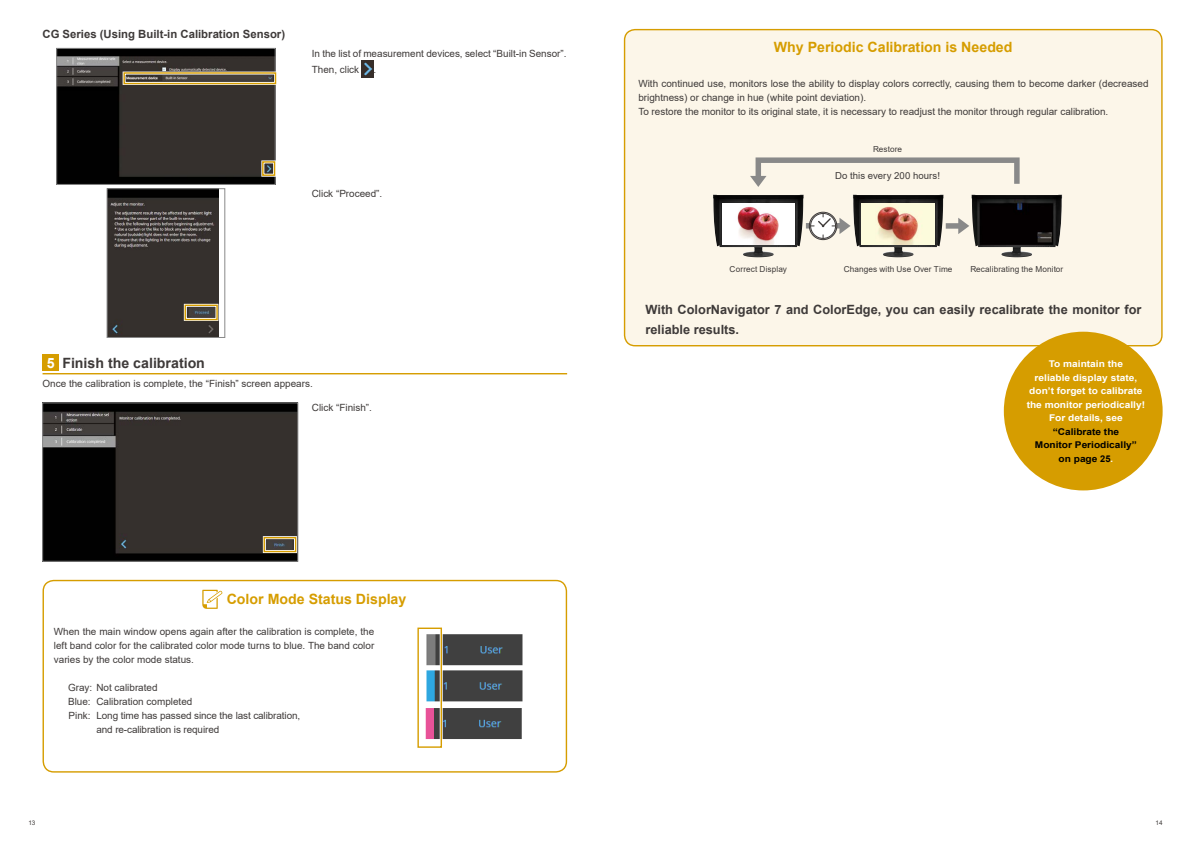
<style>
.page{position:relative;width:1191px;height:842px;background:#fff}
.page>*{position:absolute;margin:0;border:0;box-sizing:border-box;transform-origin:0 0}
.t1{font:700 14.2px "Arial";color:#d69d00}
.t2{font:700 14.2px "Arial";color:#3e3a39}
.t3{font:700 14.2px "Arial";color:#fff}
.t4{font:700 12.8px/19.8px "Arial";color:#3e3a39}
.t5{font:700 11.3px "Arial";color:#3e3a39}
.t6{font:9.9px/14px "Arial";color:#3e3a39}
.t7{font:9.6px "Arial";letter-spacing:.005em;color:#3e3a39}
.t8{font:700 9.3px/13.5px "Arial";color:#fff;text-align:center;scale:1.09 1}
.t9{font:700 9.3px/13.5px "Arial";color:#000;text-align:center;scale:1.09 1}
.t10{font:8.2px "Arial";letter-spacing:.01em;color:#3e3a39}
.t11{font:6.4px "Arial";color:#3e3a39}
.s1{color:#fff}
</style>
<div class="page">
<div style="left:624px;top:30px;width:537px;height:316px;background:#fcf6e9;border-radius:11px"></div>
<img style="left:713px;top:195px;width:90px;height:62px">
<img style="left:722px;top:204px;width:72px;height:40px">
<img style="left:853px;top:195px;width:90px;height:62px">
<img style="left:862px;top:204px;width:72px;height:40px">
<img style="left:971px;top:195px;width:91px;height:62px">
<svg style="left:945px;top:218px;width:24px;height:16px"></svg>
<svg style="left:750px;top:157px;width:269px;height:30px"></svg>
<div style="left:809px;top:212px;width:27px;height:28px;background:#98938d;border-radius:50%"></div>
<div style="left:809px;top:212px;width:28px;height:28px;border:1px solid #3e3a39;border-radius:50%"></div>
<div style="left:810px;top:213px;width:26px;height:26px;border:1px solid #3e3a39;border-radius:50%"></div>
<svg style="left:806px;top:213px;width:44px;height:25px"></svg>
<div style="left:1003px;top:332px;width:159px;height:158px;background:#d69d00;border-radius:50%"></div>
<hr style="left:43px;top:373px;width:524px;height:1px;background:#d69d00">
<img style="left:45px;top:405px;width:251px;height:154px">
<div style="left:263px;top:536px;width:34px;height:17px;border:3px solid #fff"></div>
<div style="left:263px;top:537px;width:33px;height:15px;border:1px solid #d69d00"></div>
<div style="left:43px;top:580px;width:524px;height:193px;border:1px solid #d69d00;border-radius:11px"></div>
<svg style="left:202px;top:590px;width:21px;height:19px"></svg>
<img style="left:426px;top:634px;width:97px;height:105px">
<div style="left:417px;top:627px;width:26px;height:121px;border:3px solid #fff"></div>
<div style="left:417px;top:627px;width:25px;height:121px;border:1px solid #d69d00"></div>
<img style="left:362px;top:60px;width:11px;height:17px">
<img style="left:59px;top:50px;width:214px;height:133px">
<div style="left:57px;top:48px;width:218px;height:137px;border:1px solid #898989"></div>
<img style="left:109px;top:191px;width:109px;height:145px">
<div style="left:107px;top:189px;width:118px;height:149px;border:1px solid #898989"></div>
<div style="left:184px;top:305px;width:34px;height:15px;border:1px solid #d69d00"></div>
<div style="left:123px;top:72px;width:153px;height:12px;border:1px solid #d69d00"></div>
<div style="left:262px;top:161px;width:13px;height:15px;border:1px solid #d69d00"></div>
<div style="left:43px;top:355px;width:16px;height:16px;background:#d69d00"></div>
<p class="t5" style="left:42px;top:26px;width:244px">CG Series (Using Built-in Calibration Sensor)</p>
<p class="t6" style="left:312px;top:45px;width:256px;line-height:16px">In the list of measurement devices, select “Built-in Sensor”.<br>Then, click</p>
<p class="t6" style="left:373px;top:62px;width:4px">.</p>
<p class="t6" style="left:312px;top:187px;width:72px">Click “Proceed”.</p>
<h1 class="t3" style="left:47px;top:353px;width:9px">5</h1>
<h1 class="t2" style="left:62px;top:353px;width:144px">Finish the calibration</h1>
<p class="t6" style="left:43px;top:377px;width:272px">Once the calibration is complete, the “Finish” screen appears.</p>
<p class="t6" style="left:312px;top:401px;width:62px">Click “Finish”.</p>
<h1 class="t1" style="left:227px;top:589px;width:181px">Color Mode Status Display</h1>
<p class="t6" style="left:54px;top:624px;width:322px;text-align:justify">When the main window opens again after the calibration is complete, the left band color for the calibrated color mode turns to blue. The band color varies by the color mode status.</p>
<p class="t6" style="left:68px;top:680px;width:91px">Gray: Not calibrated</p>
<p class="t6" style="left:68px;top:694px;width:126px">Blue: Calibration completed</p>
<p class="t6" style="left:69px;top:708px;width:233px">Pink: Long time has passed since the last calibration,</p>
<p class="t6" style="left:96px;top:722px;width:124px">and re-calibration is required</p>
<h1 class="t1" style="left:774px;top:37px;width:240px">Why Periodic Calibration is Needed</h1>
<p class="t6" style="left:638px;top:76px;width:511px">With continued use, monitors lose the ability to display colors correctly, causing them to become darker (decreased brightness) or change in hue (white point deviation).<br>To restore the monitor to its original state, it is necessary to readjust the monitor through regular calibration.</p>
<p class="t10" style="left:873px;top:143px;width:31px">Restore</p>
<p class="t7" style="left:835px;top:169px;width:106px">Do this every 200 hours!</p>
<p class="t10" style="left:729px;top:263px;width:59px">Correct Display</p>
<p class="t10" style="left:843px;top:263px;width:110px">Changes with Use Over Time</p>
<p class="t10" style="left:970px;top:263px;width:94px">Recalibrating the Monitor</p>
<p class="t4" style="left:645px;top:300px;width:497px">With ColorNavigator 7 and ColorEdge, you can easily recalibrate the monitor for reliable results.</p>
<p class="t8" style="left:1026px;top:357px;width:110px">To maintain the<br>reliable display state, don’t forget to calibrate the monitor periodically!<br>For details, see</p>
<p class="t9" style="left:1035px;top:425px;width:95px">“Calibrate the<br>Monitor Periodically” on page 25<span class="s1">.</span></p>
<p class="t11" style="left:28px;top:818px;width:9px">13</p>
<p class="t11" style="left:1155px;top:818px;width:9px">14</p>
</div>
